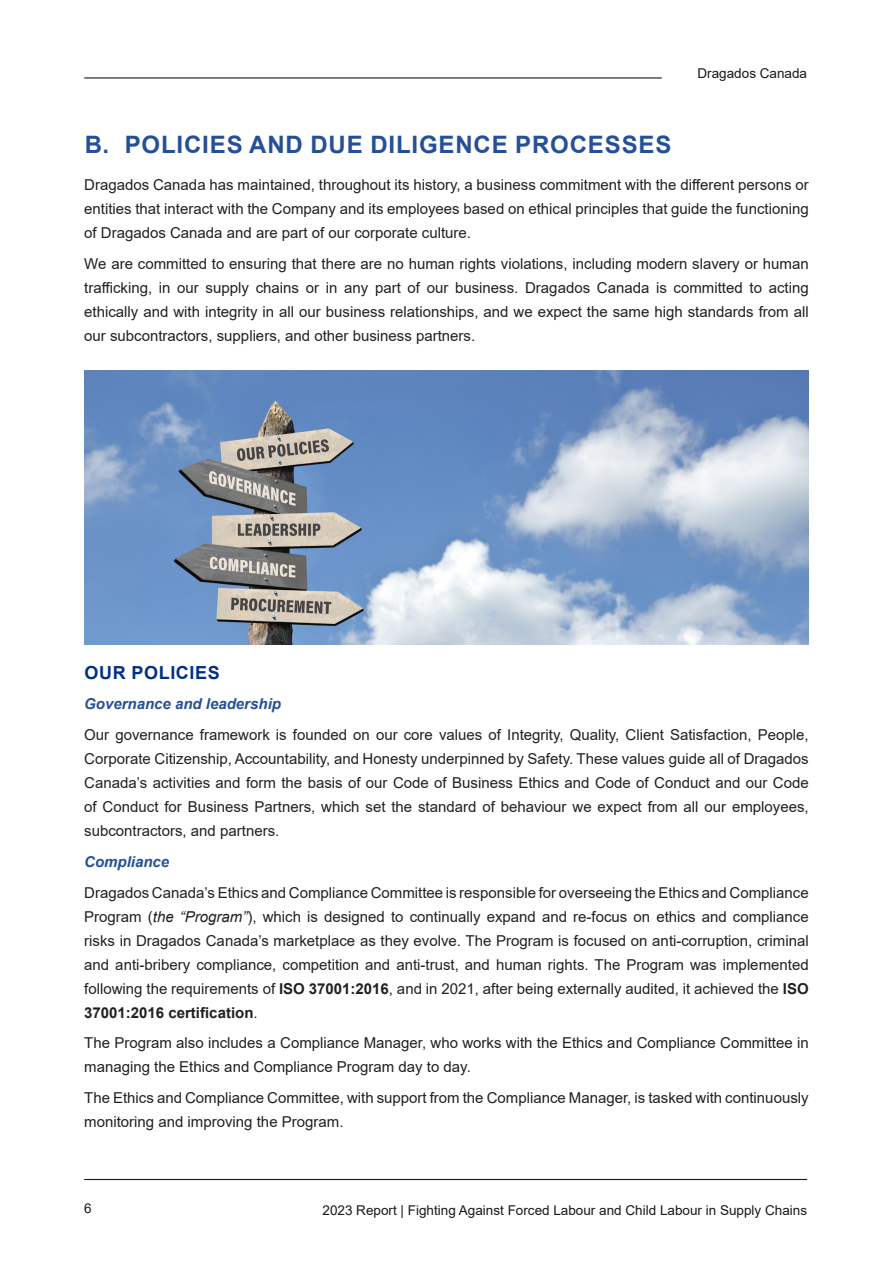
<style>
.page{position:relative;width:893px;height:1263px;background:#fff}
.page>*{position:absolute;margin:0;border:0;box-sizing:border-box;transform-origin:0 0}
.t1{font:700 24px "Arial";letter-spacing:.035em;color:#264f99}
.t2{font:700 18px "Arial";letter-spacing:.035em;color:#003087}
.t3{font:15px/24px "Arial";color:#231f20;text-align:justify}
.t4{font:italic 700 15px "Arial";color:#264f99}
.t5{font:13.5px "Arial";color:#1a181a}
.s1{font-style:italic}
.s2{font-weight:700}
</style>
<div class="page">
<hr style="left:84px;top:77px;width:578px;height:2px;background:#1a181a">
<hr style="left:84px;top:1179px;width:723px;height:1px;background:#1a181a">
<img style="left:84px;top:370px;width:725px;height:274px">
<p class="t5" style="left:697px;top:64px;width:111px">Dragados Canada</p>
<h1 class="t1" style="left:85px;top:127px;width:588px">B. POLICIES AND DUE DILIGENCE PROCESSES</h1>
<p class="t3" style="left:84px;top:173px;width:726px">Dragados Canada has maintained, throughout its history, a business commitment with the different persons or entities that interact with the Company and its employees based on ethical principles that guide the functioning of Dragados Canada and are part of our corporate culture.</p>
<p class="t3" style="left:84px;top:252px;width:726px">We are committed to ensuring that there are no human rights violations, including modern slavery or human trafficking, in our supply chains or in any part of our business. Dragados Canada is committed to acting ethically and with integrity in all our business relationships, and we expect the same high standards from all our subcontractors, suppliers, and other business partners.</p>
<p class="t2" style="left:85px;top:659px;width:137px">OUR POLICIES</p>
<p class="t4" style="left:84px;top:694px;width:198px">Governance and leadership</p>
<p class="t3" style="left:84px;top:723px;width:726px">Our governance framework is founded on our core values of Integrity, Quality, Client Satisfaction, People, Corporate Citizenship, Accountability, and Honesty underpinned by Safety. These values guide all of Dragados Canada’s activities and form the basis of our Code of Business Ethics and Code of Conduct and our Code of Conduct for Business Partners, which set the standard of behaviour we expect from all our employees, subcontractors, and partners.</p>
<p class="t4" style="left:84px;top:851px;width:87px">Compliance</p>
<p class="t3" style="left:84px;top:880px;width:726px">Dragados Canada’s Ethics and Compliance Committee is responsible for overseeing the Ethics and Compliance Program (<span class="s1">the “Program”</span>), which is designed to continually expand and re-focus on ethics and compliance risks in Dragados Canada’s marketplace as they evolve. The Program is focused on anti-corruption, criminal and anti-bribery compliance, competition and anti-trust, and human rights. The Program was implemented following the requirements of <span class="s2">ISO 37001:2016</span>, and in 2021, after being externally audited, it achieved the <span class="s2">ISO 37001:2016 certification</span>.</p>
<p class="t3" style="left:84px;top:1031px;width:726px">The Program also includes a Compliance Manager, who works with the Ethics and Compliance Committee in managing the Ethics and Compliance Program day to day.</p>
<p class="t3" style="left:84px;top:1086px;width:726px">The Ethics and Compliance Committee, with support from the Compliance Manager, is tasked with continuously monitoring and improving the Program.</p>
<p class="t5" style="left:84px;top:1199px;width:9px">6</p>
<p class="t5" style="left:323px;top:1200px;width:486px">2023 Report | Fighting Against Forced Labour and Child Labour in Supply Chains</p>
</div>
